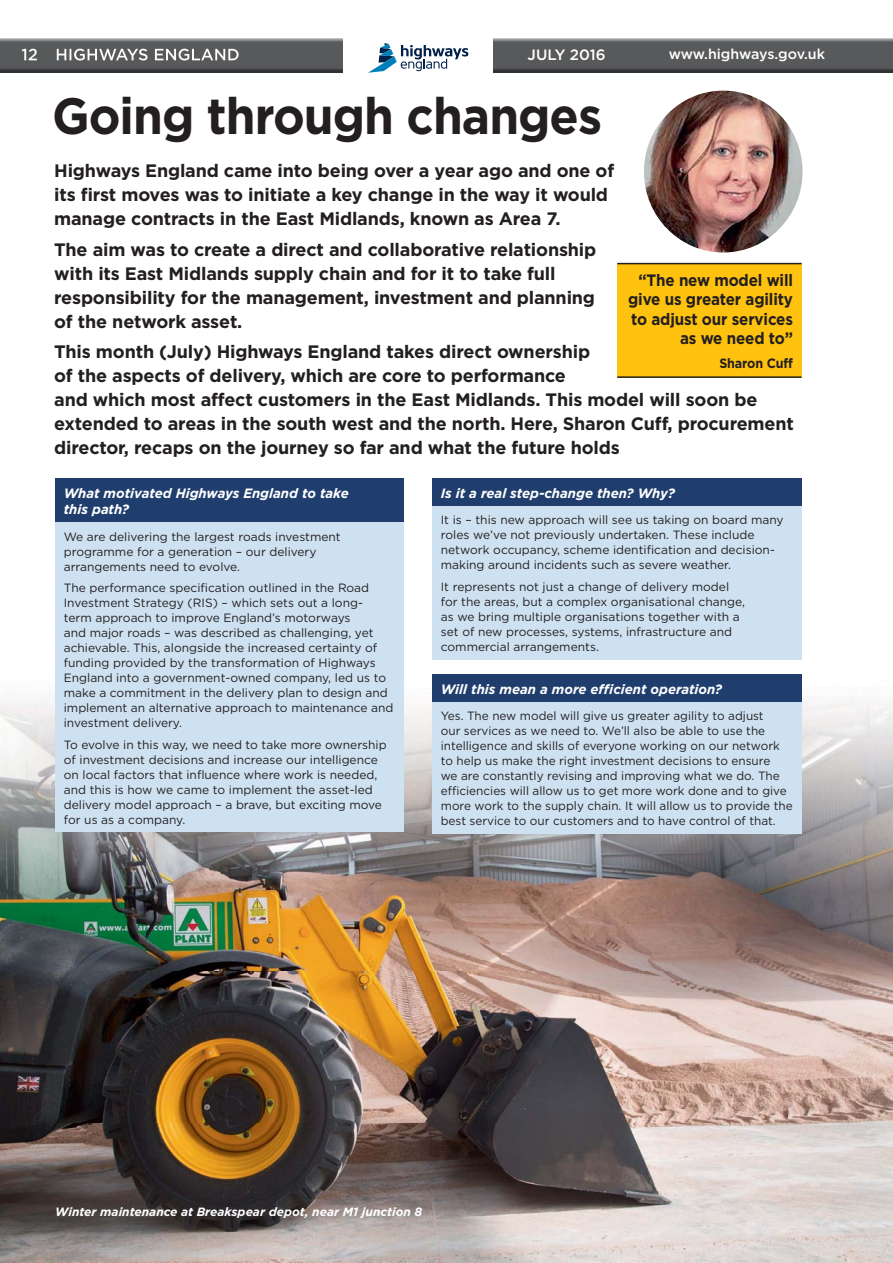
<style>
.page{position:relative;width:893px;height:1263px;background:#fff}
.page>*{position:absolute;margin:0;border:0;box-sizing:border-box;transform-origin:0 0}
.t1{font:700 51px "Gotham";letter-spacing:-.02em;color:#231f20;scale:.94 1}
.t2{font:700 18px/24px "Gotham";letter-spacing:-.01em;color:#231f20}
.t3{font:700 16.5px/19.5px "Gotham";letter-spacing:-.01em;color:#231f20;text-align:right;scale:.93 1}
.t4{font:500 15px "Gotham";color:#fff}
.t5{font:500 14.25px "Gotham";letter-spacing:-.01em;color:#fff}
.t6{font:italic 700 13.5px/16.5px "Gotham";color:#fff}
.t7{font:700 13.5px "Gotham";letter-spacing:-.01em;color:#231f20;scale:.93 1}
.t8{font:12px/15px "Gotham";color:#231f20}
.t9{font:italic 700 12px "Gotham";color:#fff}
</style>
<div class="page">
<img style="left:0;top:700px;width:893px;height:563px">
<div style="left:617px;top:263px;width:185px;height:115px;background:#ffc20e"></div>
<hr style="left:617px;top:263px;width:185px;height:1px;background:#231f20">
<hr style="left:617px;top:376px;width:185px;height:2px;background:#231f20">
<div style="left:55px;top:478px;width:349px;height:45px;background:#1f3e6d"></div>
<div style="left:55px;top:523px;width:349px;height:309px;background:#cee1f1"></div>
<img style="left:0;top:38px;width:893px;height:35px">
<img style="left:22px;top:49px;width:16px;height:12px">
<img style="left:38px;top:49px;width:201px;height:12px">
<div style="left:343px;top:32px;width:150px;height:52px;background:#fff"></div>
<svg style="left:368px;top:43px;width:100px;height:30px"></svg>
<div style="left:432px;top:478px;width:370px;height:28px;background:#1f3e6d"></div>
<div style="left:432px;top:506px;width:370px;height:153px;background:#cee1f1"></div>
<img style="left:645px;top:92px;width:156px;height:159px">
<div style="left:641px;top:88px;width:164px;height:167px;border:3px solid #fff;border-radius:50%"></div>
<div style="left:432px;top:674px;width:370px;height:28px;background:#1f3e6d"></div>
<div style="left:432px;top:702px;width:370px;height:132px;background:#cee1f1"></div>
<p class="t4" style="left:528px;top:45px;width:80px">JULY 2016</p>
<p class="t5" style="left:669px;top:46px;width:158px">www.highways.gov.uk</p>
<h1 class="t1" style="left:52px;top:85px;width:587px">Going through changes</h1>
<h2 class="t2" style="left:54px;top:159px;width:561px">Highways England came into being over a year ago and one of its first moves was to initiate a key change in the way it would manage contracts in the East Midlands, known as Area 7.</h2>
<h2 class="t2" style="left:54px;top:237px;width:544px">The aim was to create a direct and collaborative relationship with its East Midlands supply chain and for it to take full responsibility for the management, investment and planning of the network asset.</h2>
<p class="t2" style="left:54px;top:340px;width:741px">This month (July) Highways England takes direct ownership<br>of the aspects of delivery, which are core to performance<br>and which most affect customers in the East Midlands. This model will soon be extended to areas in the south west and the north. Here, Sharon Cuff, procurement director, recaps on the journey so far and what the future holds</p>
<h3 class="t3" style="left:628px;top:270px;width:179px">“The new model will give us greater agility to adjust our services as we need to”</h3>
<p class="t7" style="left:719px;top:355px;width:81px">Sharon Cuff</p>
<p class="t6" style="left:64px;top:485px;width:286px">What motivated Highways England to take this path?</p>
<p class="t8" style="left:64px;top:529px;width:279px">We are delivering the largest roads investment programme for a generation – our delivery arrangements need to evolve.</p>
<p class="t8" style="left:64px;top:580px;width:331px">The performance specification outlined in the Road Investment Strategy (RIS) – which sets out a long&shy;term approach to improve England’s motorways<br>and major roads – was described as challenging, yet achievable. This, alongside the increased certainty of funding provided by the transformation of Highways England into a government-owned company, led us to make a commitment in the delivery plan to design and implement an alternative approach to maintenance and investment delivery.</p>
<p class="t8" style="left:64px;top:737px;width:324px">To evolve in this way, we need to take more ownership of investment decisions and increase our intelligence on local factors that influence where work is needed, and this is how we came to implement the asset-led delivery model approach – a brave, but exciting move for us as a company.</p>
<p class="t6" style="left:441px;top:485px;width:236px">Is it a real step-change then? Why?</p>
<p class="t8" style="left:441px;top:512px;width:344px">It is – this new approach will see us taking on board many roles we’ve not previously undertaken. These include network occupancy, scheme identification and decision&shy;making around incidents such as severe weather.</p>
<p class="t8" style="left:441px;top:579px;width:306px">It represents not just a change of delivery model for the areas, but a complex organisational change, as we bring multiple organisations together with a set of new processes, systems, infrastructure and commercial arrangements.</p>
<p class="t6" style="left:441px;top:681px;width:283px">Will this mean a more efficient operation?</p>
<p class="t8" style="left:441px;top:709px;width:353px">Yes. The new model will give us greater agility to adjust<br>our services as we need to. We’ll also be able to use the intelligence and skills of everyone working on our network to help us make the right investment decisions to ensure<br>we are constantly revising and improving what we do. The efficiencies will allow us to get more work done and to give more work to the supply chain. It will allow us to provide the best service to our customers and to have control of that.</p>
<p class="t9" style="left:55px;top:1205px;width:369px">Winter maintenance at Breakspear depot, near M1 junction 8</p>
</div>
